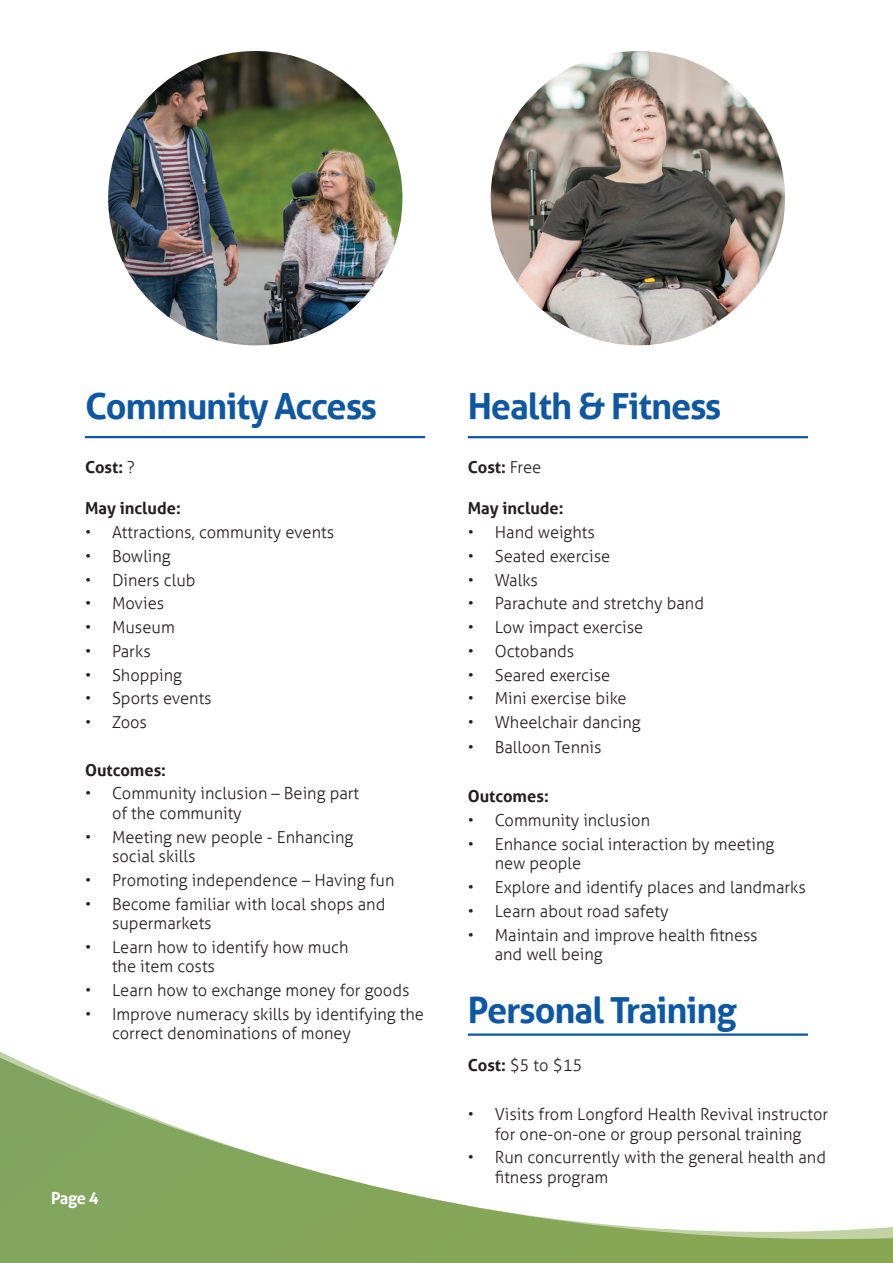
<style>
.page{position:relative;width:893px;height:1263px;background:#fff}
.page>*{position:absolute;margin:0;border:0;box-sizing:border-box;transform-origin:0 0}
.t1{font:700 36px "Aller";letter-spacing:-.03em;color:#0e57a3}
.t2{font:300 16.5px/19.5px "Aller";color:#231f20}
.t3{font:700 16.5px "Aller";color:#231f20}
.t4{font:700 16.5px "Aller";color:#fff}
.s1{font-weight:300}
.s2{font-weight:700}
</style>
<div class="page">
<svg style="left:0;top:1033px;width:893px;height:230px"></svg>
<hr style="left:85px;top:436px;width:340px;height:2px;background:#0e57a3">
<hr style="left:468px;top:436px;width:340px;height:2px;background:#0e57a3">
<hr style="left:468px;top:1033px;width:340px;height:3px;background:#0e57a3">
<img style="left:108px;top:51px;width:294px;height:294px;border-radius:147px">
<img style="left:491px;top:51px;width:294px;height:294px;border-radius:147px">
<h1 class="t1" style="left:85px;top:384px;width:293px">Community Access</h1>
<h1 class="t1" style="left:468px;top:384px;width:255px">Health &amp; Fitness</h1>
<p class="t3" style="left:85px;top:457px;width:51px">Cost: <span class="s1">?</span></p>
<p class="t3" style="left:468px;top:457px;width:75px">Cost: <span class="s1">Free</span></p>
<p class="t3" style="left:85px;top:498px;width:97px">May include:</p>
<p class="t2" style="left:85px;top:522px;width:251px">• Attractions, community events</p>
<p class="t2" style="left:85px;top:546px;width:87px">• Bowling</p>
<p class="t2" style="left:85px;top:570px;width:112px">• Diners club</p>
<p class="t2" style="left:85px;top:594px;width:81px">• Movies</p>
<p class="t2" style="left:85px;top:617px;width:91px">• Museum</p>
<p class="t2" style="left:85px;top:641px;width:67px">• Parks</p>
<p class="t2" style="left:85px;top:665px;width:99px">• Shopping</p>
<p class="t2" style="left:85px;top:689px;width:128px">• Sports events</p>
<p class="t2" style="left:85px;top:712px;width:64px">• Zoos</p>
<p class="t3" style="left:85px;top:759px;width:83px">Outcomes:</p>
<p class="t2" style="left:112px;top:784px;width:249px;text-indent:-27px">• Community inclusion – Being part of the community</p>
<p class="t2" style="left:112px;top:827px;width:243px;text-indent:-27px">• Meeting new people - Enhancing social skills</p>
<p class="t2" style="left:85px;top:870px;width:311px">• Promoting independence – Having fun</p>
<p class="t2" style="left:112px;top:894px;width:275px;text-indent:-27px">• Become familiar with local shops and supermarkets</p>
<p class="t2" style="left:112px;top:937px;width:238px;text-indent:-27px">• Learn how to identify how much the item costs</p>
<p class="t2" style="left:85px;top:981px;width:326px">• Learn how to exchange money for goods</p>
<p class="t2" style="left:112px;top:1004px;width:314px;text-indent:-27px">• Improve numeracy skills by identifying the correct denominations of money</p>
<p class="t3" style="left:468px;top:498px;width:97px">May include:</p>
<p class="t2" style="left:468px;top:522px;width:129px">• Hand weights</p>
<p class="t2" style="left:468px;top:546px;width:144px">• Seated exercise</p>
<p class="t2" style="left:468px;top:570px;width:72px">• Walks</p>
<p class="t2" style="left:468px;top:594px;width:238px">• Parachute and stretchy band</p>
<p class="t2" style="left:468px;top:617px;width:177px">• Low impact exercise</p>
<p class="t2" style="left:468px;top:641px;width:108px">• Octobands</p>
<p class="t2" style="left:468px;top:665px;width:144px">• Seared exercise</p>
<p class="t2" style="left:468px;top:689px;width:160px">• Mini exercise bike</p>
<p class="t2" style="left:468px;top:712px;width:174px">• Wheelchair dancing</p>
<p class="t2" style="left:468px;top:738px;width:135px">• Balloon Tennis</p>
<p class="t3" style="left:468px;top:786px;width:83px">Outcomes:</p>
<p class="t2" style="left:468px;top:810px;width:184px">• Community inclusion</p>
<p class="t2" style="left:495px;top:834px;width:281px;text-indent:-27px">• Enhance social interaction by meeting new people</p>
<p class="t2" style="left:468px;top:877px;width:340px">• Explore and identify places and landmarks</p>
<p class="t2" style="left:468px;top:901px;width:202px">• Learn about road safety</p>
<p class="t2" style="left:495px;top:925px;width:264px;text-indent:-27px">• Maintain and improve health fitness and well being</p>
<h1 class="t1" style="left:468px;top:987px;width:271px">Personal Training</h1>
<p class="t2" style="left:468px;top:1055px;width:116px"><span class="s2">Cost:</span> $5 to $15</p>
<p class="t2" style="left:468px;top:1104px;width:362px;text-align:center">• Visits from Longford Health Revival instructor for one-on-one or group personal training</p>
<p class="t2" style="left:495px;top:1148px;width:333px;text-indent:-27px">• Run concurrently with the general health and fitness program</p>
<p class="t4" style="left:51px;top:1188px;width:49px">Page 4</p>
</div>
